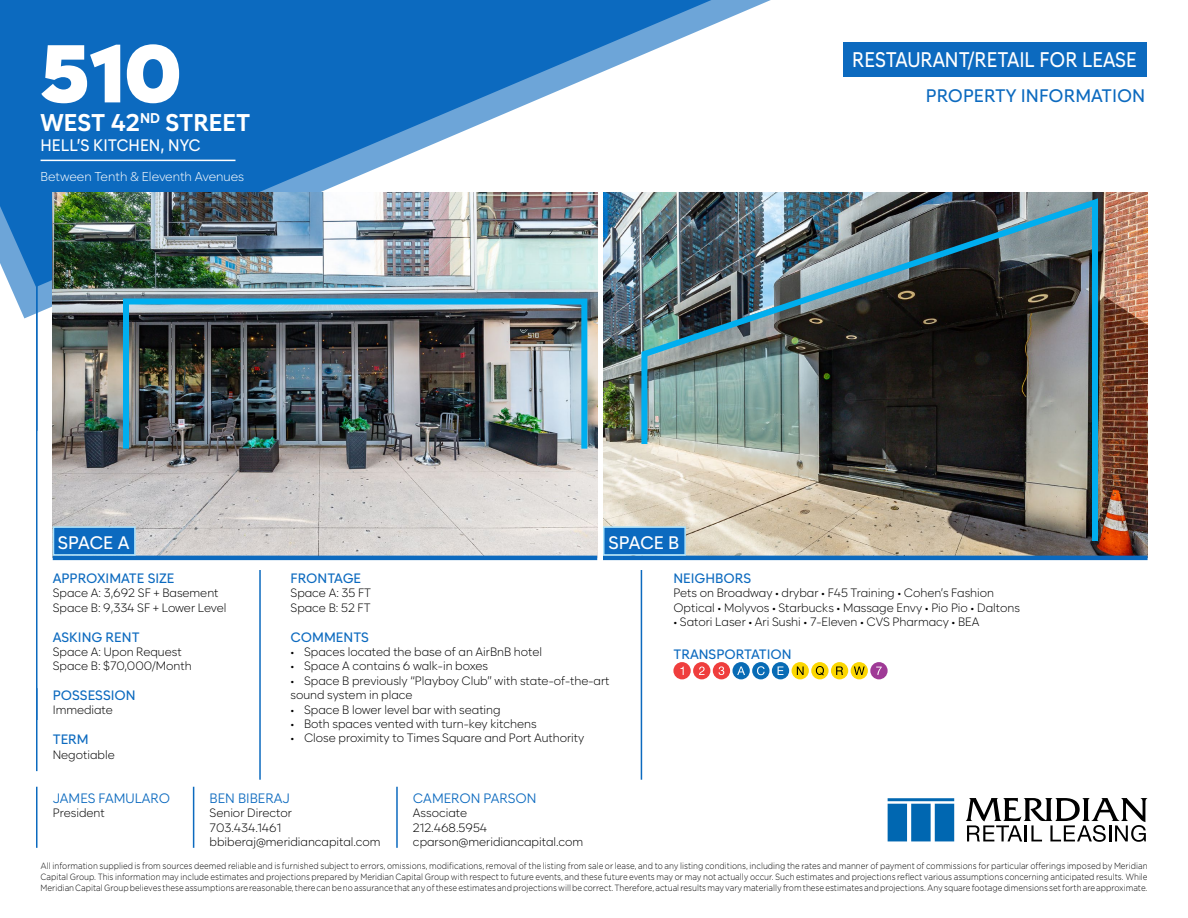
<style>
.page{position:relative;width:1188px;height:918px;background:#fff}
.page>*{position:absolute;margin:0;border:0;box-sizing:border-box;transform-origin:0 0}
.t1{font:900 81px "Zabal DEMO";color:#fff}
.t2{font:700 24px "Zabal DEMO";color:#fff}
.t3{font:500 21px "Zabal DEMO";color:#fff;scale:.9 1}
.t4{font:500 18px "Zabal DEMO";color:#0c6abf}
.t5{font:500 18px "Zabal DEMO";letter-spacing:-.01em;color:#fff}
.t6{font:500 16.5px "Zabal DEMO";color:#fff;scale:.96 1}
.t7{font:500 13.5px "Zabal DEMO";color:#0c6abf}
.t8{font:13.5px "Zabal DEMO";color:#0c6abf}
.t9{font:300 12.75px "Zabal DEMO";color:#fff}
.t10{font:300 12px/14.4px "Zabal DEMO";color:#000}
.t11{font:300 9px/10.8px "Gotham";color:#000;text-align:justify;scale:.89 1}
</style>
<div class="page">
<img style="left:603px;top:192px;width:545px;height:364px">
<svg style="left:10px;top:0;width:782px;height:318px"></svg>
<svg style="left:0;top:0;width:711px;height:287px;fill:#0c6abf"></svg>
<hr style="left:41px;top:160px;width:195px;height:1px;background:#fff">
<svg style="left:888px;top:798px;width:66px;height:43px;background:#2b81be"></svg>
<svg style="left:966px;top:798px;width:182px;height:44px"></svg>
<hr style="left:36px;top:787px;width:2px;height:61px;background:#0c6abf">
<hr style="left:36px;top:688px;width:2px;height:83px;background:#0c6abf">
<hr style="left:193px;top:787px;width:1px;height:61px;background:#0c6abf">
<hr style="left:396px;top:787px;width:2px;height:61px;background:#0c6abf">
<img style="left:53px;top:192px;width:544px;height:364px">
<hr style="left:53px;top:556px;width:544px;height:4px;background:#0c6abf">
<hr style="left:603px;top:556px;width:545px;height:4px;background:#0c6abf">
<div style="left:53px;top:526px;width:83px;height:30px;background:#0c6abf;border:2px solid #abe1fa"></div>
<div style="left:603px;top:526px;width:83px;height:30px;background:#0c6abf;border:2px solid #abe1fa"></div>
<hr style="left:259px;top:570px;width:2px;height:210px;background:#0c6abf">
<hr style="left:641px;top:570px;width:1px;height:210px;background:#0c6abf">
<div style="left:831px;top:662px;width:17px;height:17px;background:#fcd700;border-radius:50%"></div>
<svg style="left:836px;top:666px;width:7px;height:9px"></svg>
<div style="left:851px;top:662px;width:17px;height:17px;background:#fcd700;border-radius:50%"></div>
<svg style="left:854px;top:666px;width:11px;height:9px"></svg>
<div style="left:792px;top:662px;width:17px;height:17px;background:#fcd700;border-radius:50%"></div>
<svg style="left:797px;top:666px;width:7px;height:9px"></svg>
<div style="left:811px;top:662px;width:18px;height:17px;background:#fcd700;border-radius:50%"></div>
<svg style="left:816px;top:666px;width:8px;height:9px"></svg>
<div style="left:733px;top:662px;width:17px;height:17px;background:#086bb5;border-radius:50%"></div>
<svg style="left:737px;top:666px;width:8px;height:9px"></svg>
<div style="left:752px;top:662px;width:17px;height:17px;background:#086bb5;border-radius:50%"></div>
<svg style="left:757px;top:666px;width:8px;height:9px"></svg>
<div style="left:772px;top:662px;width:17px;height:17px;background:#086bb5;border-radius:50%"></div>
<svg style="left:778px;top:666px;width:5px;height:9px"></svg>
<div style="left:870px;top:662px;width:18px;height:17px;background:#9f3a96;border-radius:50%"></div>
<svg style="left:876px;top:667px;width:6px;height:8px"></svg>
<div style="left:673px;top:662px;width:18px;height:17px;background:#ef3e3d;border-radius:50%"></div>
<svg style="left:680px;top:667px;width:4px;height:8px"></svg>
<div style="left:693px;top:662px;width:17px;height:17px;background:#ef3e3d;border-radius:50%"></div>
<svg style="left:699px;top:667px;width:6px;height:8px"></svg>
<div style="left:713px;top:662px;width:17px;height:17px;background:#ef3e3d;border-radius:50%"></div>
<svg style="left:719px;top:666px;width:5px;height:9px"></svg>
<img style="left:120px;top:295px;width:470px;height:160px">
<img style="left:638px;top:194px;width:463px;height:353px">
<div style="left:843px;top:42px;width:303px;height:35px;background:#0c6abf"></div>
<hr style="left:36px;top:147px;width:2px;height:573px;background:#0c6abf">
<h1 class="t1" style="left:41px;top:24px;width:143px">510</h1>
<h2 class="t2" style="left:41px;top:108px;width:211px">WEST 42<sup>ND</sup> STREET</h2>
<h3 class="t6" style="left:41px;top:136px;width:168px">HELL’S KITCHEN, NYC</h3>
<h3 class="t9" style="left:41px;top:169px;width:205px">Between Tenth &amp; Eleventh Avenues</h3>
<h3 class="t3" style="left:852px;top:47px;width:318px">RESTAURANT/RETAIL FOR LEASE</h3>
<h3 class="t4" style="left:926px;top:85px;width:221px">PROPERTY INFORMATION</h3>
<h3 class="t5" style="left:58px;top:532px;width:73px">SPACE A</h3>
<h3 class="t5" style="left:609px;top:532px;width:72px">SPACE B</h3>
<h3 class="t7" style="left:53px;top:570px;width:123px">APPROXIMATE SIZE</h3>
<h3 class="t10" style="left:53px;top:586px;width:175px">Space A: 3,692 SF + Basement<br>Space B: 9,334 SF + Lower Level</h3>
<h3 class="t7" style="left:53px;top:629px;width:88px">ASKING RENT</h3>
<h3 class="t10" style="left:53px;top:645px;width:140px">Space A: Upon Request<br>Space B: $70,000/Month</h3>
<h3 class="t7" style="left:53px;top:687px;width:85px">POSSESSION</h3>
<h3 class="t10" style="left:53px;top:703px;width:62px">Immediate</h3>
<h3 class="t7" style="left:53px;top:731px;width:38px">TERM</h3>
<h3 class="t10" style="left:53px;top:747px;width:63px">Negotiable</h3>
<h3 class="t7" style="left:291px;top:570px;width:72px">FRONTAGE</h3>
<h3 class="t10" style="left:291px;top:586px;width:82px">Space A: 35 FT<br>Space B: 52 FT</h3>
<h3 class="t7" style="left:291px;top:629px;width:80px">COMMENTS</h3>
<h3 class="t10" style="left:291px;top:645px;width:253px">• Spaces located the base of an AirBnB hotel</h3>
<h3 class="t10" style="left:291px;top:659px;width:199px">• Space A contains 6 walk-in boxes</h3>
<h3 class="t10" style="left:291px;top:673px;width:320px">• Space B previously “Playboy Club” with state-of-the-art sound system in place</h3>
<h3 class="t10" style="left:291px;top:702px;width:212px">• Space B lower level bar with seating</h3>
<h3 class="t10" style="left:291px;top:717px;width:248px">• Both spaces vented with turn-key kitchens</h3>
<h3 class="t10" style="left:291px;top:731px;width:295px">• Close proximity to Times Square and Port Authority</h3>
<h3 class="t7" style="left:673px;top:570px;width:79px">NEIGHBORS</h3>
<h3 class="t10" style="left:673px;top:586px;width:348px">Pets on Broadway • drybar • F45 Training • Cohen’s Fashion<br>Optical • Molyvos • Starbucks • Massage Envy • Pio Pio • Daltons</h3>
<h3 class="t10" style="left:673px;top:615px;width:308px">• Satori Laser • Ari Sushi • 7-Eleven • CVS Pharmacy • BEA</h3>
<h3 class="t7" style="left:673px;top:646px;width:120px">TRANSPORTATION</h3>
<h3 class="t8" style="left:53px;top:790px;width:119px">JAMES FAMULARO</h3>
<h3 class="t10" style="left:53px;top:806px;width:53px">President</h3>
<h3 class="t8" style="left:210px;top:790px;width:82px">BEN BIBERAJ</h3>
<h3 class="t10" style="left:210px;top:806px;width:172px">Senior Director<br>703.434.1461 bbiberaj@meridiancapital.com</h3>
<h3 class="t8" style="left:413px;top:790px;width:125px">CAMERON PARSON</h3>
<h3 class="t10" style="left:413px;top:806px;width:172px">Associate<br>212.468.5954 cparson@meridiancapital.com</h3>
<p class="t11" style="left:41px;top:860px;width:1245px">All information supplied is from sources deemed reliable and is furnished subject to errors, omissions, modifications, removal of the listing from sale or lease, and to any listing conditions, including the rates and manner of payment of commissions for particular offerings imposed by Meridian Capital Group. This information may include estimates and projections prepared by Meridian Capital Group with respect to future events, and these future events may or may not actually occur. Such estimates and projections reflect various assumptions concerning anticipated results. While Meridian Capital Group believes these assumptions are reasonable, there can be no assurance that any of these estimates and projections will be correct. Therefore, actual results may vary materially from these estimates and projections. Any square footage dimensions set forth are approximate.</p>
</div>
